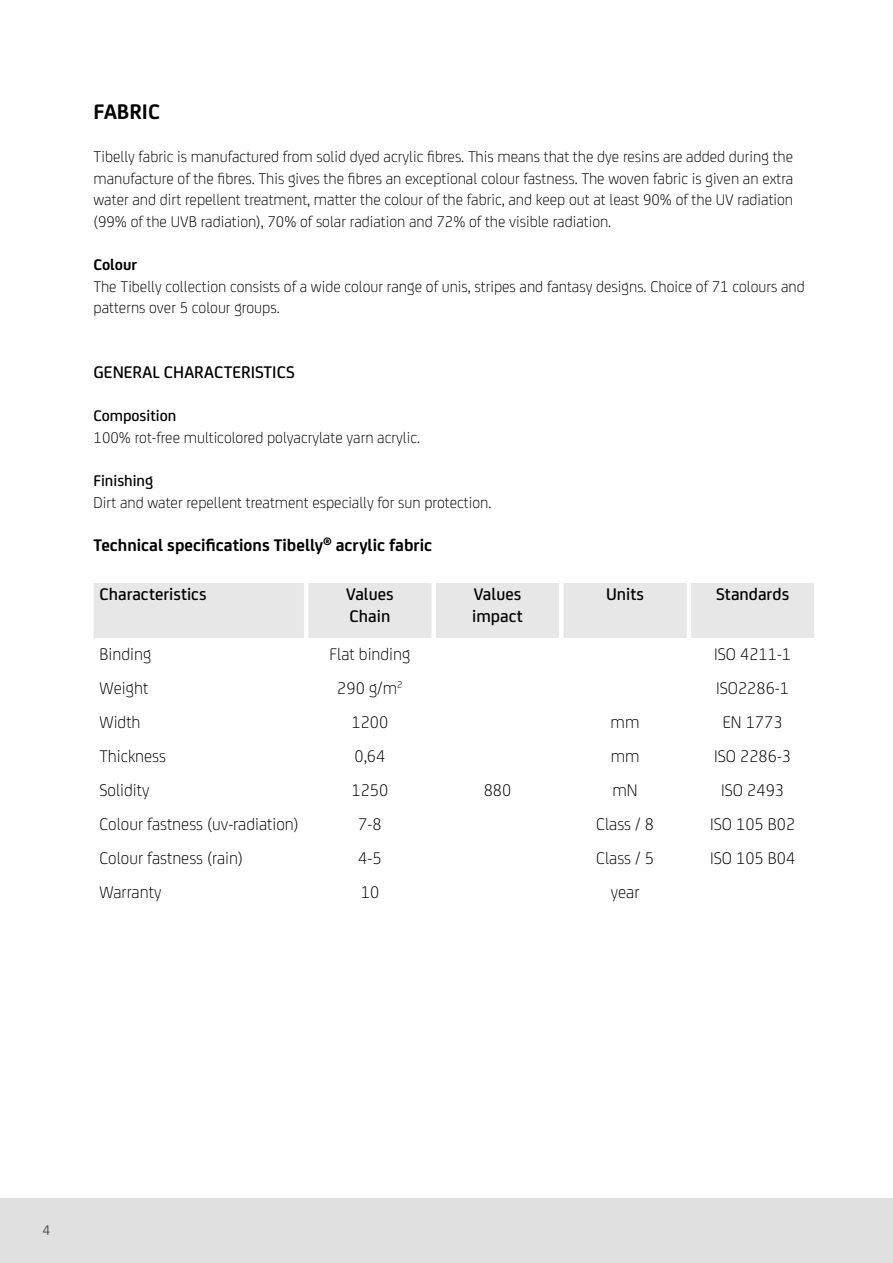
<style>
.page{position:relative;width:893px;height:1263px;background:#fff}
.page>*{position:absolute;margin:0;border:0;box-sizing:border-box;transform-origin:0 0}
.t1{font:700 22.5px "FS Joey";color:#000}
.t2{font:300 18px "FS Joey";color:#000}
.t3{font:500 18px/21.6px "FS Joey";color:#000}
.t4{font:700 18px "FS Joey";color:#000}
.t5{font:300 16.5px/21.6px "FS Joey";color:#000;text-align:justify}
.t6{font:500 16.5px "FS Joey";color:#000}
.t7{font:700 16.5px "FS Joey";color:#000}
.t8{font:15px "FS Joey";color:#494949}
</style>
<div class="page">
<div style="left:94px;top:583px;width:720px;height:55px;background:#e7e7e7"></div>
<div style="left:431px;top:583px;width:5px;height:55px;background:#fff"></div>
<div style="left:559px;top:583px;width:5px;height:55px;background:#fff"></div>
<hr style="left:687px;top:583px;width:4px;height:55px;background:#fff">
<hr style="left:304px;top:583px;width:4px;height:55px;background:#fff">
<div style="left:0;top:1198px;width:893px;height:65px;background:#e1e1e1"></div>
<h1 class="t1" style="left:94px;top:94px;width:68px">FABRIC</h1>
<p class="t5" style="left:94px;top:145px;width:701px">Tibelly fabric is manufactured from solid dyed acrylic fibres. This means that the dye resins are added during the manufacture of the fibres. This gives the fibres an exceptional colour fastness. The woven fabric is given an extra water and dirt repellent treatment, matter the colour of the fabric, and keep out at least 90% of the UV radiation (99% of the UVB radiation), 70% of solar radiation and 72% of the visible radiation.</p>
<p class="t7" style="left:94px;top:252px;width:45px">Colour</p>
<p class="t5" style="left:94px;top:274px;width:713px">The Tibelly collection consists of a wide colour range of unis, stripes and fantasy designs. Choice of 71 colours and patterns over 5 colour groups.</p>
<p class="t3" style="left:94px;top:360px;width:203px">GENERAL CHARACTERISTICS</p>
<p class="t6" style="left:94px;top:404px;width:84px">Composition</p>
<p class="t5" style="left:94px;top:425px;width:328px">100% rot-free multicolored polyacrylate yarn acrylic.</p>
<p class="t6" style="left:94px;top:468px;width:61px">Finishing</p>
<p class="t5" style="left:94px;top:490px;width:399px">Dirt and water repellent treatment especially for sun protection.</p>
<p class="t4" style="left:94px;top:531px;width:340px">Technical specifications Tibelly<sup>®</sup> acrylic fabric</p>
<p class="t3" style="left:100px;top:582px;width:108px">Characteristics</p>
<p class="t3" style="left:346px;top:582px;width:49px">Values<br>Chain</p>
<p class="t3" style="left:472px;top:582px;width:52px">Values impact</p>
<p class="t3" style="left:606px;top:582px;width:39px">Units</p>
<p class="t3" style="left:716px;top:582px;width:74px">Standards</p>
<p class="t2" style="left:100px;top:641px;width:53px">Binding</p>
<p class="t2" style="left:329px;top:641px;width:83px">Flat binding</p>
<p class="t2" style="left:714px;top:641px;width:79px">ISO 4211-1</p>
<p class="t2" style="left:100px;top:675px;width:50px">Weight</p>
<p class="t2" style="left:337px;top:675px;width:67px">290 g/m<sup>2</sup></p>
<p class="t2" style="left:716px;top:675px;width:74px">ISO2286-1</p>
<p class="t2" style="left:100px;top:709px;width:43px">Width</p>
<p class="t2" style="left:351px;top:709px;width:38px">1200</p>
<p class="t2" style="left:611px;top:709px;width:30px">mm</p>
<p class="t2" style="left:723px;top:709px;width:61px">EN 1773</p>
<p class="t2" style="left:100px;top:743px;width:68px">Thickness</p>
<p class="t2" style="left:354px;top:743px;width:32px">0,64</p>
<p class="t2" style="left:611px;top:743px;width:30px">mm</p>
<p class="t2" style="left:714px;top:743px;width:79px">ISO 2286-3</p>
<p class="t2" style="left:100px;top:777px;width:51px">Solidity</p>
<p class="t2" style="left:352px;top:777px;width:38px">1250</p>
<p class="t2" style="left:484px;top:777px;width:29px">880</p>
<p class="t2" style="left:612px;top:777px;width:27px">mN</p>
<p class="t2" style="left:721px;top:777px;width:64px">ISO 2493</p>
<p class="t2" style="left:100px;top:811px;width:201px">Colour fastness (uv-radiation)</p>
<p class="t2" style="left:358px;top:811px;width:25px">7-8</p>
<p class="t2" style="left:596px;top:811px;width:59px">Class / 8</p>
<p class="t2" style="left:710px;top:811px;width:87px">ISO 105 B02</p>
<p class="t2" style="left:100px;top:845px;width:145px">Colour fastness (rain)</p>
<p class="t2" style="left:358px;top:845px;width:25px">4-5</p>
<p class="t2" style="left:596px;top:845px;width:59px">Class / 5</p>
<p class="t2" style="left:710px;top:845px;width:87px">ISO 105 B04</p>
<p class="t2" style="left:100px;top:879px;width:63px">Warranty</p>
<p class="t2" style="left:361px;top:879px;width:20px">10</p>
<p class="t2" style="left:611px;top:879px;width:30px">year</p>
<p class="t8" style="left:43px;top:1219px;width:9px">4</p>
</div>
